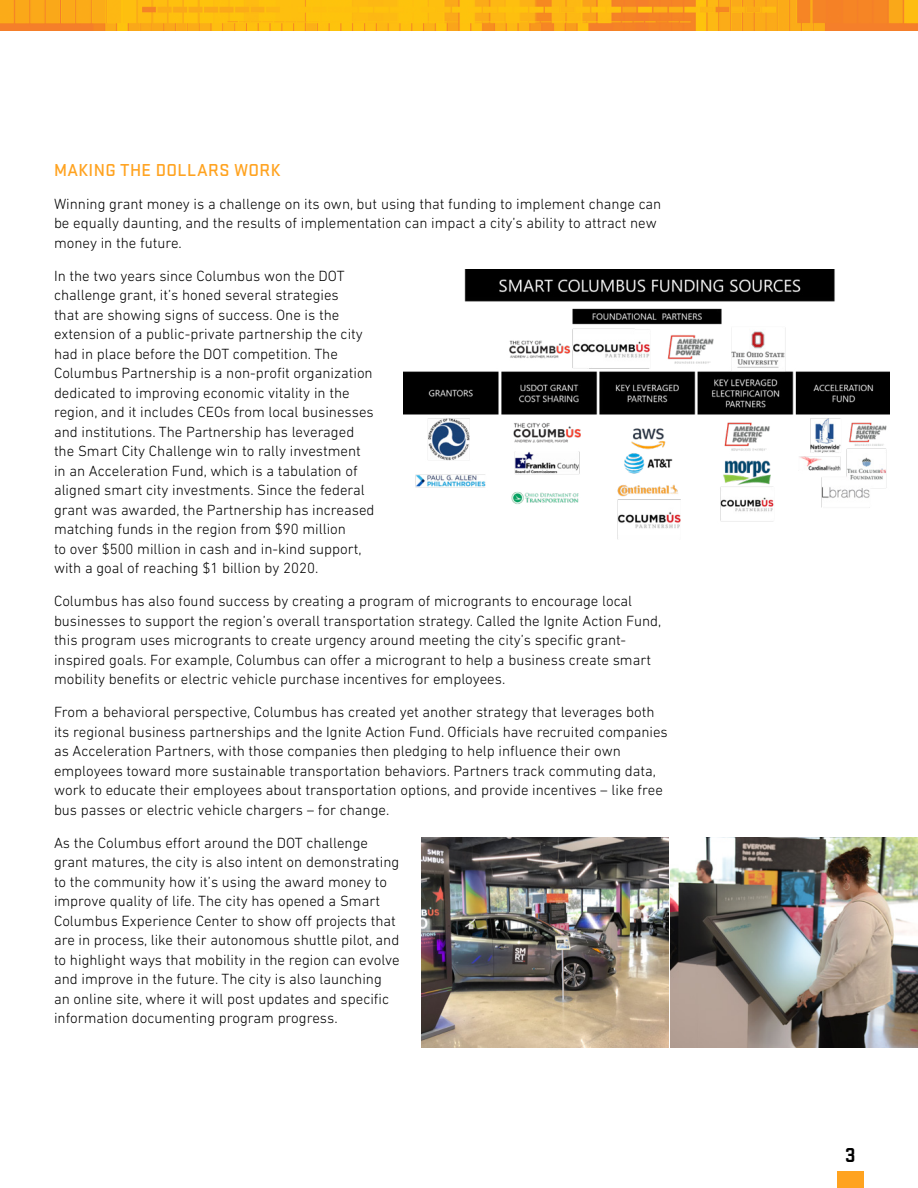
<style>
.page{position:relative;width:918px;height:1188px;background:#fff}
.page>*{position:absolute;margin:0;border:0;box-sizing:border-box;transform-origin:0 0}
.t1{font:700 21px "Stratum 2";color:#000}
.Header2{font:500 18px "Stratum 2";letter-spacing:.02em;color:#ffa320}
.Body{font:300 15px/19.5px "DIN Next LT Pro";color:#000}
</style>
<div class="page">
<img style="left:0;top:0;width:918px;height:30px">
<div style="left:837px;top:1172px;width:27px;height:16px;background:#ffa320"></div>
<img style="left:404px;top:270px;width:485px;height:269px">
<img style="left:421px;top:837px;width:248px;height:210px">
<img style="left:671px;top:837px;width:247px;height:210px">
<p class="Header2" style="left:54px;top:158px;width:228px">MAKING THE DOLLARS WORK</p>
<p class="Body" style="left:54px;top:194px;width:609px">Winning grant money is a challenge on its own, but using that funding to implement change can be equally daunting, and the results of implementation can impact a city’s ability to attract new money in the future.</p>
<p class="Body" style="left:54px;top:266px;width:322px">In the two years since Columbus won the DOT challenge grant, it’s honed several strategies<br>that are showing signs of success. One is the extension of a public-private partnership the city had in place before the DOT competition. The Columbus Partnership is a non-profit organization dedicated to improving economic vitality in the region, and it includes CEOs from local businesses and institutions. The Partnership has leveraged the Smart City Challenge win to rally investment in an Acceleration Fund, which is a tabulation of aligned smart city investments. Since the federal grant was awarded, the Partnership has increased matching funds in the region from $90 million<br>to over $500 million in cash and in-kind support, with a goal of reaching $1 billion by 2020.</p>
<p class="Body" style="left:54px;top:591px;width:609px">Columbus has also found success by creating a program of microgrants to encourage local businesses to support the region’s overall transportation strategy. Called the Ignite Action Fund, this program uses microgrants to create urgency around meeting the city’s specific grant&shy;inspired goals. For example, Columbus can offer a microgrant to help a business create smart mobility benefits or electric vehicle purchase incentives for employees.</p>
<p class="Body" style="left:54px;top:702px;width:615px">From a behavioral perspective, Columbus has created yet another strategy that leverages both its regional business partnerships and the Ignite Action Fund. Officials have recruited companies as Acceleration Partners, with those companies then pledging to help influence their own employees toward more sustainable transportation behaviors. Partners track commuting data, work to educate their employees about transportation options, and provide incentives – like free bus passes or electric vehicle chargers – for change.</p>
<p class="Body" style="left:54px;top:833px;width:347px">As the Columbus effort around the DOT challenge grant matures, the city is also intent on demonstrating to the community how it’s using the award money to improve quality of life. The city has opened a Smart Columbus Experience Center to show off projects that are in process, like their autonomous shuttle pilot, and to highlight ways that mobility in the region can evolve and improve in the future. The city is also launching an online site, where it will post updates and specific information documenting program progress.</p>
<h1 class="t1" style="left:845px;top:1141px;width:12px">3</h1>
</div>
